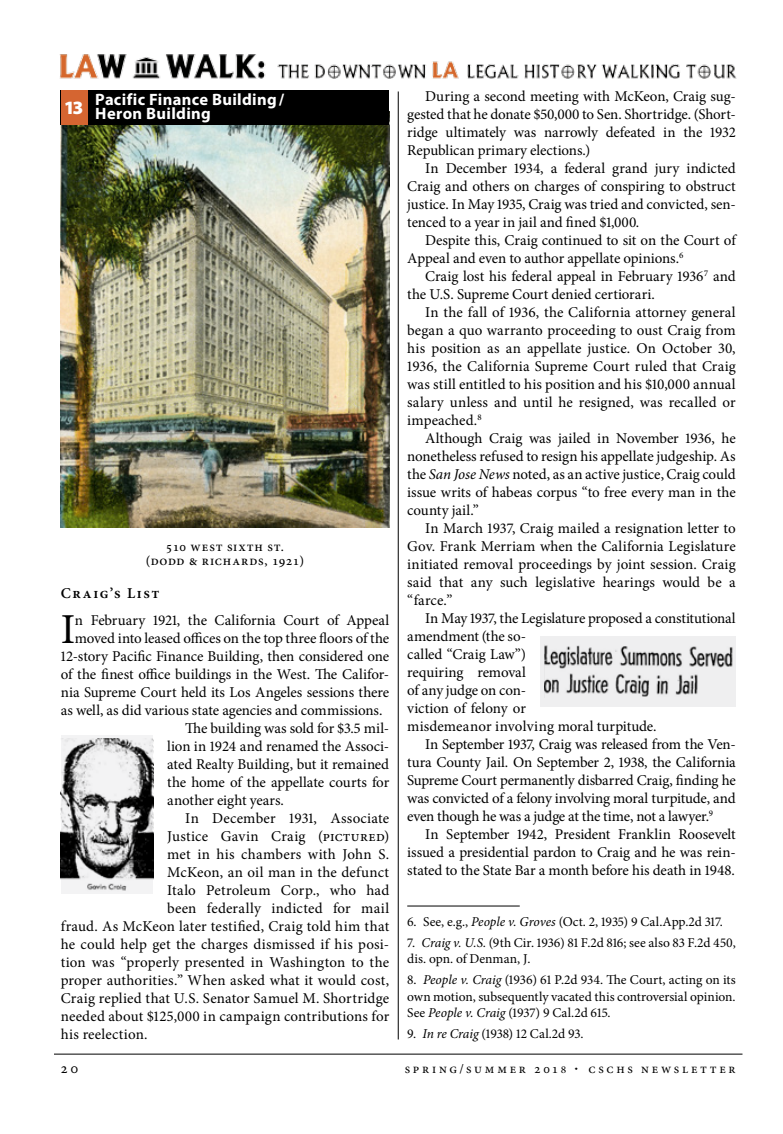
<style>
.page{position:relative;width:783px;height:1134px;background:#fff}
.page>*{position:absolute;margin:0;border:0;box-sizing:border-box;transform-origin:0 0}
.LawWalk_Min_drop_cap{font:42.75px "Minion Pro";color:#000}
.Minion_text{font:900 18.9px "Myriad Pro";color:#fff}
.Law_Walk_Header_Bar{font:700 16.5px/14.2px "Myriad Pro";letter-spacing:.02em;color:#fff}
.Minion_text-2{font:15px/18px "Minion Pro";letter-spacing:-.005em;color:#000;text-align:justify}
.LawWalk_Min_drop_cap-2{font:15px "Minion Pro";letter-spacing:-.015em;color:#000}
.Minion_text-3{font:15px "Minion Pro";letter-spacing:.015em;color:#000}
.Minion_text-4{font:15px "Minion Pro";letter-spacing:.02em;color:#000}
.Sub_A_-_LawWalk{font:600 15px "Minion Pro";letter-spacing:.105em;color:#000}
.Minion_text_Endnotes{font:13.5px/16.5px "Minion Pro";letter-spacing:.005em;color:#000}
.Photo_caption_Law_Wa{font:500 13.5px/13.5px "Minion Pro";letter-spacing:.06em;color:#000;text-align:center}
.Minion_text_Endnotes-2{font:13.5px "Minion Pro";letter-spacing:.2em;color:#000}
.s1{font-style:italic}
.s2{font-size:10.5px}
.s3{font-family:"Goudy Std";font-size:20.25px}
</style>
<div class="page">
<hr style="left:54px;top:1054px;width:688px;height:1px;background:#000">
<hr style="left:398px;top:92px;width:1px;height:948px;background:#000">
<hr style="left:407px;top:906px;width:113px;height:1px;background:#000">
<img style="left:59px;top:54px;width:678px;height:25px">
<img style="left:61px;top:124px;width:328px;height:404px">
<div style="left:61px;top:90px;width:328px;height:34px;background:#000"></div>
<div style="left:61px;top:90px;width:27px;height:34px;background:#d56531"></div>
<svg style="left:540px;top:636px;width:196px;height:70px;fill:#efeff0"></svg>
<svg style="left:61px;top:735px;width:92px;height:159px"></svg>
<p class="Minion_text" style="left:65px;top:96px;width:19px">13</p>
<p class="Law_Walk_Header_Bar" style="left:95px;top:92px;width:190px">Pacific Finance Building/<br>Heron Building</p>
<p class="Photo_caption_Law_Wa" style="left:146px;top:540px;width:160px">510 West Sixth St. (Dodd &amp; Richards, 1921)</p>
<p class="Sub_A_-_LawWalk" style="left:61px;top:584px;width:100px">Craig’s List</p>
<p class="LawWalk_Min_drop_cap" style="left:61px;top:601px;width:16px">I</p>
<p class="LawWalk_Min_drop_cap-2" style="left:75px;top:610px;width:316px">n February 1921, the California Court of Appeal</p>
<p class="LawWalk_Min_drop_cap-2" style="left:75px;top:628px;width:316px">moved into leased offices on the top three floors of the</p>
<p class="LawWalk_Min_drop_cap-2" style="left:61px;top:646px;width:330px">12-story Pacific Finance Building, then considered one</p>
<p class="LawWalk_Min_drop_cap-2" style="left:61px;top:664px;width:330px">of the finest office buildings in the West. The Califor-</p>
<p class="LawWalk_Min_drop_cap-2" style="left:61px;top:682px;width:330px">nia Supreme Court held its Los Angeles sessions there</p>
<p class="LawWalk_Min_drop_cap-2" style="left:61px;top:700px;width:323px">as well, as did various state agencies and commissions.</p>
<p class="Minion_text-2" style="left:167px;top:719px;width:224px;text-indent:18px">The building was sold for $3.5 mil&shy;lion in 1924 and renamed the Associ&shy;ated Realty Building, but it remained the home of the appellate courts for another eight years.</p>
<p class="Minion_text-3" style="left:185px;top:808px;width:206px">In December 1931, Associate</p>
<p class="Minion_text-4" style="left:167px;top:826px;width:224px">Justice Gavin Craig (pictured)</p>
<p class="Minion_text-3" style="left:167px;top:844px;width:223px">met in his chambers with John S.</p>
<p class="Minion_text-2" style="left:167px;top:863px;width:223px">McKeon, an oil man in the defunct</p>
<p class="Minion_text-2" style="left:167px;top:881px;width:224px">Italo Petroleum Corp., who had</p>
<p class="Minion_text-2" style="left:167px;top:899px;width:224px">been federally indicted for mail</p>
<p class="Minion_text-2" style="left:61px;top:917px;width:330px">fraud. As McKeon later testified, Craig told him that</p>
<p class="Minion_text-3" style="left:61px;top:934px;width:330px">he could help get the charges dismissed if his posi-</p>
<p class="Minion_text-2" style="left:61px;top:953px;width:330px">tion was “properly presented in Washington to the</p>
<p class="Minion_text-2" style="left:61px;top:971px;width:330px">proper authorities.” When asked what it would cost,</p>
<p class="Minion_text-2" style="left:61px;top:989px;width:330px">Craig replied that U.S. Senator Samuel M. Shortridge</p>
<p class="Minion_text-3" style="left:61px;top:1006px;width:330px">needed about $125,000 in campaign contributions for</p>
<p class="Minion_text-2" style="left:61px;top:1025px;width:88px">his reelection.</p>
<p class="Minion_text-2" style="left:407px;top:87px;width:330px;text-indent:18px">During a second meeting with McKeon, Craig sug&shy;gested that he donate $50,000 to Sen. Shortridge. (Short&shy;ridge ultimately was narrowly defeated in the 1932<br>Republican primary elections.)</p>
<p class="Minion_text-2" style="left:407px;top:159px;width:330px;text-indent:18px">In December 1934, a federal grand jury indicted Craig and others on charges of conspiring to obstruct justice. In May 1935, Craig was tried and convicted, sen&shy;tenced to a year in jail and fined $1,000.</p>
<p class="Minion_text-2" style="left:407px;top:231px;width:331px;text-indent:18px">Despite this, Craig continued to sit on the Court of<br>Appeal and even to author appellate opinions.<sup>6</sup></p>
<p class="Minion_text-2" style="left:407px;top:267px;width:330px;text-indent:18px">Craig lost his federal appeal in February 1936<sup>7</sup> and the U.S. Supreme Court denied certiorari.</p>
<p class="Minion_text-2" style="left:407px;top:303px;width:330px;text-indent:18px">In the fall of 1936, the California attorney general began a quo warranto proceeding to oust Craig from his position as an appellate justice. On October 30, 1936, the California Supreme Court ruled that Craig was still entitled to his position and his $10,000 annual salary unless and until he resigned, was recalled or impeached.<sup>8</sup></p>
<p class="Minion_text-2" style="left:407px;top:429px;width:330px;text-indent:18px">Although Craig was jailed in November 1936, he nonetheless refused to resign his appellate judgeship. As the <span class="s1">San Jose News</span> noted, as an active justice, Craig could issue writs of habeas corpus “to free every man in the county jail.”</p>
<p class="Minion_text-2" style="left:407px;top:519px;width:330px;text-indent:18px">In March 1937, Craig mailed a resignation letter to Gov. Frank Merriam when the California Legislature initiated removal proceedings by joint session. Craig said that any such legislative hearings would be a “farce.”</p>
<p class="Minion_text-2" style="left:407px;top:609px;width:330px;text-align:left;text-indent:18px">In May 1937, the Legislature proposed a constitutional amendment (the so-<br>called “Craig Law”)<br>requiring removal<br>of any judge on con-<br>viction of felony or<br>misdemeanor involving moral turpitude.</p>
<p class="Minion_text-2" style="left:407px;top:735px;width:330px;text-indent:18px">In September 1937, Craig was released from the Ven&shy;tura County Jail. On September 2, 1938, the California Supreme Court permanently disbarred Craig, finding he was convicted of a felony involving moral turpitude, and even though he was a judge at the time, not a lawyer.<sup>9</sup></p>
<p class="Minion_text-2" style="left:407px;top:825px;width:330px;text-indent:18px">In September 1942, President Franklin Roosevelt issued a presidential pardon to Craig and he was rein&shy;stated to the State Bar a month before his death in 1948.</p>
<p class="Minion_text_Endnotes" style="left:407px;top:913px;width:317px">6. See, e.g., <span class="s1">People v. Groves</span> (Oct. 2, 1935) 9 Cal.App.2d 317.</p>
<p class="Minion_text_Endnotes" style="left:407px;top:934px;width:330px">7. <span class="s1">Craig v. U.S.</span> (9th Cir. 1936) 81 F.2d 816; see also 83 F.2d 450, dis. opn. of Denman, J.</p>
<p class="Minion_text_Endnotes" style="left:407px;top:972px;width:330px;text-align:justify">8. <span class="s1">People v. Craig</span> (1936) 61 P.2d 934. The Court, acting on its own motion, subsequently vacated this controversial opinion.<br>See <span class="s1">People v. Craig</span> (1937) 9 Cal.2d 615.</p>
<p class="Minion_text_Endnotes" style="left:407px;top:1026px;width:178px">9. <span class="s1">In re Craig</span> (1938) 12 Cal.2d 93.</p>
<p class="Minion_text-2" style="left:61px;top:1059px;width:19px">20</p>
<p class="Minion_text_Endnotes-2" style="left:405px;top:1060px;width:332px">spring/summer 201<span class="s2">8</span> <span class="s3">·</span> cschs newsletter</p>
</div>
